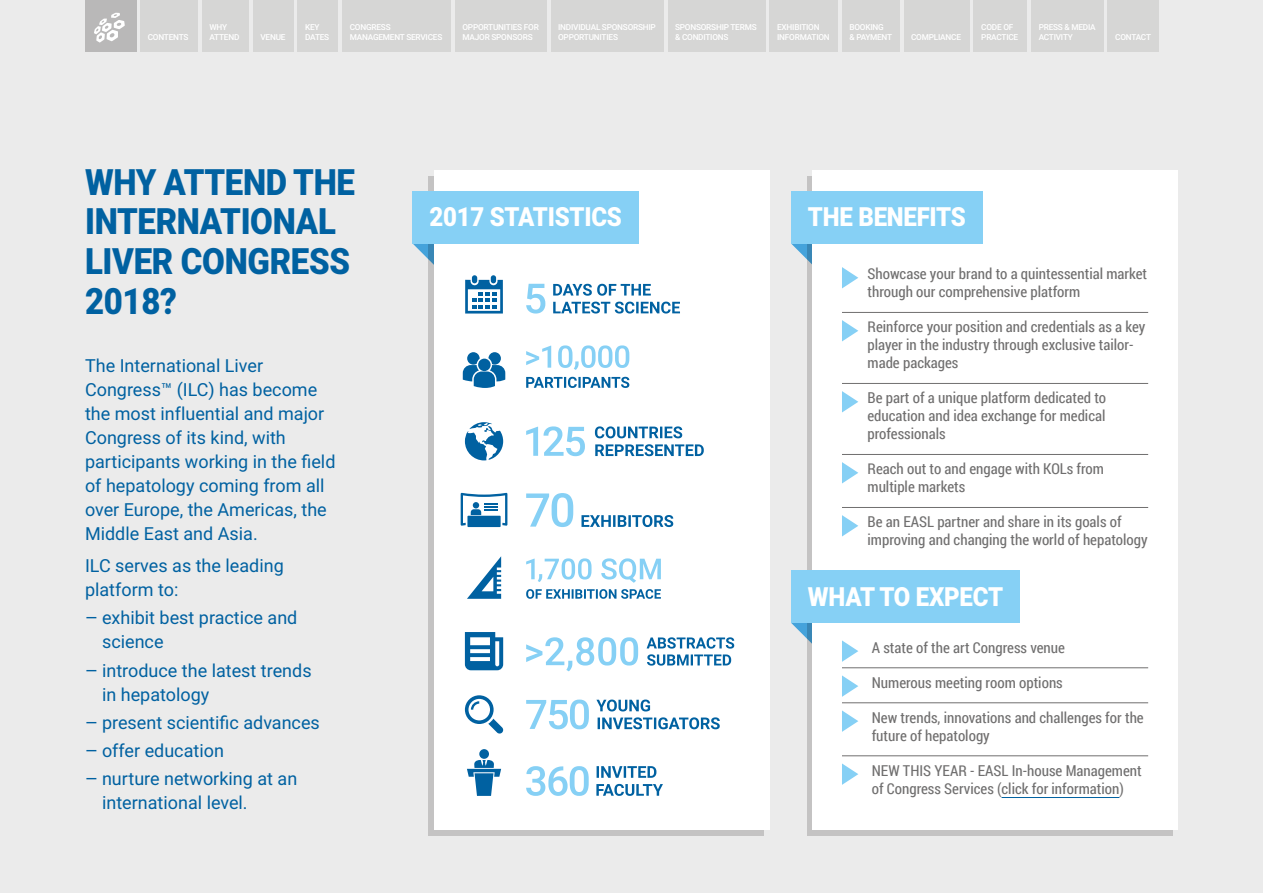
<style>
.page{position:relative;width:1263px;height:893px;background:#ebebeb}
.page>*{position:absolute;margin:0;border:0;box-sizing:border-box;transform-origin:0 0}
.t1{font:900 36.3px/39.6px "Roboto";letter-spacing:-.01em;color:#0061a1;scale:.91 1}
.t2{font:900 26.4px "Roboto";letter-spacing:-.01em;color:#fff;scale:.91 1}
.t3{font:18px/24px "Roboto";color:#0061a1}
.t4{font:15px/18px "Roboto Condensed";color:#706f6f}
.t5{font:500 8.25px/9.9px "Roboto";letter-spacing:-.025em;color:#fff}
.s1{font-family:"Roboto Condensed"}
</style>
<div class="page">
<div style="left:428px;top:176px;width:336px;height:660px;background:linear-gradient(to right,#c4c3c3,#c4c3c3)"></div>
<div style="left:434px;top:170px;width:336px;height:659px;background:#fff"></div>
<div style="left:551px;top:0;width:112px;height:51px;background:#d6d6d5"></div>
<div style="left:668px;top:0;width:97px;height:51px;background:#d6d6d5"></div>
<div style="left:842px;top:0;width:57px;height:51px;background:#d6d6d5"></div>
<div style="left:904px;top:0;width:65px;height:51px;background:#d6d6d5"></div>
<div style="left:974px;top:0;width:53px;height:51px;background:#d6d6d5"></div>
<div style="left:1031px;top:0;width:72px;height:51px;background:#d6d6d5"></div>
<div style="left:1108px;top:0;width:51px;height:51px;background:#d6d6d5"></div>
<div style="left:140px;top:0;width:58px;height:51px;background:#d6d6d5"></div>
<div style="left:202px;top:0;width:47px;height:51px;background:#d6d6d5"></div>
<div style="left:253px;top:0;width:40px;height:51px;background:#d6d6d5"></div>
<div style="left:298px;top:0;width:40px;height:51px;background:#d6d6d5"></div>
<div style="left:342px;top:0;width:109px;height:51px;background:#d6d6d5"></div>
<div style="left:455px;top:0;width:91px;height:51px;background:#d6d6d5"></div>
<div style="left:770px;top:0;width:68px;height:51px;background:#d6d6d5"></div>
<div style="left:85px;top:0;width:51px;height:51px;background:#b9b8b8"></div>
<svg style="left:596px;top:784px;width:67px;height:12px"></svg>
<svg style="left:597px;top:766px;width:59px;height:12px"></svg>
<svg style="left:598px;top:717px;width:122px;height:12px"></svg>
<svg style="left:596px;top:699px;width:54px;height:12px"></svg>
<svg style="left:647px;top:637px;width:87px;height:29px"></svg>
<svg style="left:526px;top:589px;width:135px;height:10px"></svg>
<svg style="left:526px;top:558px;width:135px;height:25px"></svg>
<svg style="left:581px;top:515px;width:92px;height:12px"></svg>
<svg style="left:595px;top:444px;width:109px;height:12px"></svg>
<svg style="left:595px;top:426px;width:87px;height:12px"></svg>
<svg style="left:526px;top:345px;width:103px;height:25px"></svg>
<svg style="left:553px;top:302px;width:127px;height:12px"></svg>
<svg style="left:553px;top:284px;width:98px;height:12px"></svg>
<div style="left:412px;top:191px;width:227px;height:52px;background:#86d0f5"></div>
<svg style="left:412px;top:243px;width:91px;height:71px"></svg>
<svg style="left:463px;top:352px;width:42px;height:36px"></svg>
<svg style="left:465px;top:422px;width:38px;height:38px"></svg>
<svg style="left:467px;top:556px;width:34px;height:43px"></svg>
<svg style="left:465px;top:632px;width:38px;height:38px"></svg>
<svg style="left:467px;top:749px;width:34px;height:47px"></svg>
<div style="left:467px;top:516px;width:34px;height:11px;background:#0061a1"></div>
<svg style="left:461px;top:493px;width:46px;height:33px"></svg>
<svg style="left:465px;top:695px;width:38px;height:39px"></svg>
<svg style="left:526px;top:284px;width:19px;height:30px"></svg>
<svg style="left:526px;top:426px;width:59px;height:30px"></svg>
<svg style="left:526px;top:493px;width:47px;height:34px"></svg>
<svg style="left:526px;top:637px;width:112px;height:34px"></svg>
<svg style="left:526px;top:699px;width:63px;height:30px"></svg>
<svg style="left:526px;top:766px;width:63px;height:30px"></svg>
<div style="left:812px;top:170px;width:366px;height:659px;background:#fff"></div>
<hr style="left:842px;top:312px;width:306px;height:1px;background:#706f6f">
<hr style="left:842px;top:383px;width:306px;height:1px;background:#706f6f">
<hr style="left:842px;top:454px;width:306px;height:1px;background:#706f6f">
<hr style="left:842px;top:507px;width:306px;height:1px;background:#706f6f">
<hr style="left:842px;top:667px;width:306px;height:1px;background:#706f6f">
<hr style="left:842px;top:702px;width:306px;height:1px;background:#706f6f">
<hr style="left:842px;top:755px;width:306px;height:1px;background:#706f6f">
<hr style="left:1001px;top:797px;width:118px;height:1px;background:#0061a1">
<svg style="left:791px;top:243px;width:67px;height:51px"></svg>
<svg style="left:842px;top:320px;width:16px;height:21px"></svg>
<svg style="left:842px;top:391px;width:16px;height:21px"></svg>
<svg style="left:842px;top:462px;width:16px;height:21px"></svg>
<svg style="left:842px;top:515px;width:16px;height:21px"></svg>
<svg style="left:791px;top:623px;width:67px;height:74px"></svg>
<svg style="left:842px;top:710px;width:16px;height:22px"></svg>
<svg style="left:842px;top:763px;width:16px;height:22px"></svg>
<div style="left:791px;top:191px;width:192px;height:52px;background:#86d0f5"></div>
<div style="left:791px;top:571px;width:228px;height:52px;background:#86d0f5"></div>
<svg style="left:526px;top:377px;width:103px;height:11px"></svg>
<svg style="left:94px;top:13px;width:31px;height:30px"></svg>
<p class="t5" style="left:209px;top:22px;width:31px">WHY<br>ATTEND</p>
<p class="t5" style="left:260px;top:32px;width:27px">VENUE</p>
<p class="t5" style="left:305px;top:22px;width:26px">KEY<br>DATES</p>
<p class="t5" style="left:350px;top:22px;width:94px">CONGRESS<br>MANAGEMENT SERVICES</p>
<p class="t5" style="left:462px;top:22px;width:78px">OPPORTUNITIES FOR<br>MAJOR SPONSORS</p>
<p class="t5" style="left:777px;top:22px;width:54px">EXHIBITION<br>INFORMATION</p>
<p class="t5" style="left:558px;top:22px;width:99px">INDIVIDUAL SPONSORSHIP<br>OPPORTUNITIES</p>
<p class="t5" style="left:675px;top:22px;width:83px">SPONSORSHIP TERMS &amp; CONDITIONS</p>
<p class="t5" style="left:849px;top:22px;width:44px">BOOKING<br>&amp; PAYMENT</p>
<p class="t5" style="left:911px;top:32px;width:51px">COMPLIANCE</p>
<p class="t5" style="left:981px;top:22px;width:39px">CODE OF<br>PRACTICE</p>
<p class="t5" style="left:1039px;top:22px;width:59px">PRESS &amp; MEDIA</p>
<p class="t5" style="left:148px;top:32px;width:42px">CONTENTS</p>
<p class="t5" style="left:1039px;top:32px;width:36px">ACTIVITY</p>
<p class="t5" style="left:1115px;top:32px;width:37px">CONTACT</p>
<h1 class="t1" style="left:85px;top:161px;width:298px">WHY ATTEND THE<br>INTERNATIONAL<br>LIVER CONGRESS<br>2018?</h1>
<p class="t3" style="left:85px;top:353px;width:252px">The International Liver<br>Congress™ (ILC) has become the most influential and major<br>Congress of its kind, with participants working in the field of hepatology coming from all over Europe, the Americas, the<br>Middle East and Asia.</p>
<p class="t3" style="left:85px;top:553px;width:200px">ILC serves as the leading platform to:</p>
<p class="t3" style="left:102px;top:605px;width:197px;text-indent:-17px"><span class="s1">—</span> exhibit best practice and science</p>
<p class="t3" style="left:102px;top:658px;width:211px;text-indent:-17px"><span class="s1">—</span> introduce the latest trends in hepatology</p>
<p class="t3" style="left:85px;top:710px;width:236px"><span class="s1">—</span> present scientific advances</p>
<p class="t3" style="left:85px;top:738px;width:140px"><span class="s1">—</span> offer education</p>
<p class="t3" style="left:102px;top:766px;width:197px;text-indent:-17px"><span class="s1">—</span> nurture networking at an international level.</p>
<h2 class="t2" style="left:429px;top:198px;width:213px">2017 STATISTICS</h2>
<h2 class="t2" style="left:808px;top:198px;width:175px">THE BENEFITS</h2>
<p class="t4" style="left:867px;top:264px;width:281px">Showcase your brand to a quintessential market through our comprehensive platform</p>
<p class="t4" style="left:867px;top:318px;width:279px">Reinforce your position and credentials as a key player in the industry through exclusive tailor&shy;made packages</p>
<p class="t4" style="left:867px;top:389px;width:240px;text-align:justify">Be part of a unique platform dedicated to education and idea exchange for medical professionals</p>
<p class="t4" style="left:867px;top:460px;width:238px">Reach out to and engage with KOLs from multiple markets</p>
<p class="t4" style="left:867px;top:513px;width:282px">Be an EASL partner and share in its goals of improving and changing the world of hepatology</p>
<h2 class="t2" style="left:808px;top:578px;width:216px">WHAT TO EXPECT</h2>
<p class="t4" style="left:872px;top:638px;width:195px">A state of the art Congress venue</p>
<p class="t4" style="left:872px;top:673px;width:193px">Numerous meeting room options</p>
<p class="t4" style="left:872px;top:708px;width:273px">New trends, innovations and challenges for the future of hepatology</p>
<p class="t4" style="left:872px;top:761px;width:272px">NEW THIS YEAR - EASL In-house Management of Congress Services (click for information)</p>
</div>
